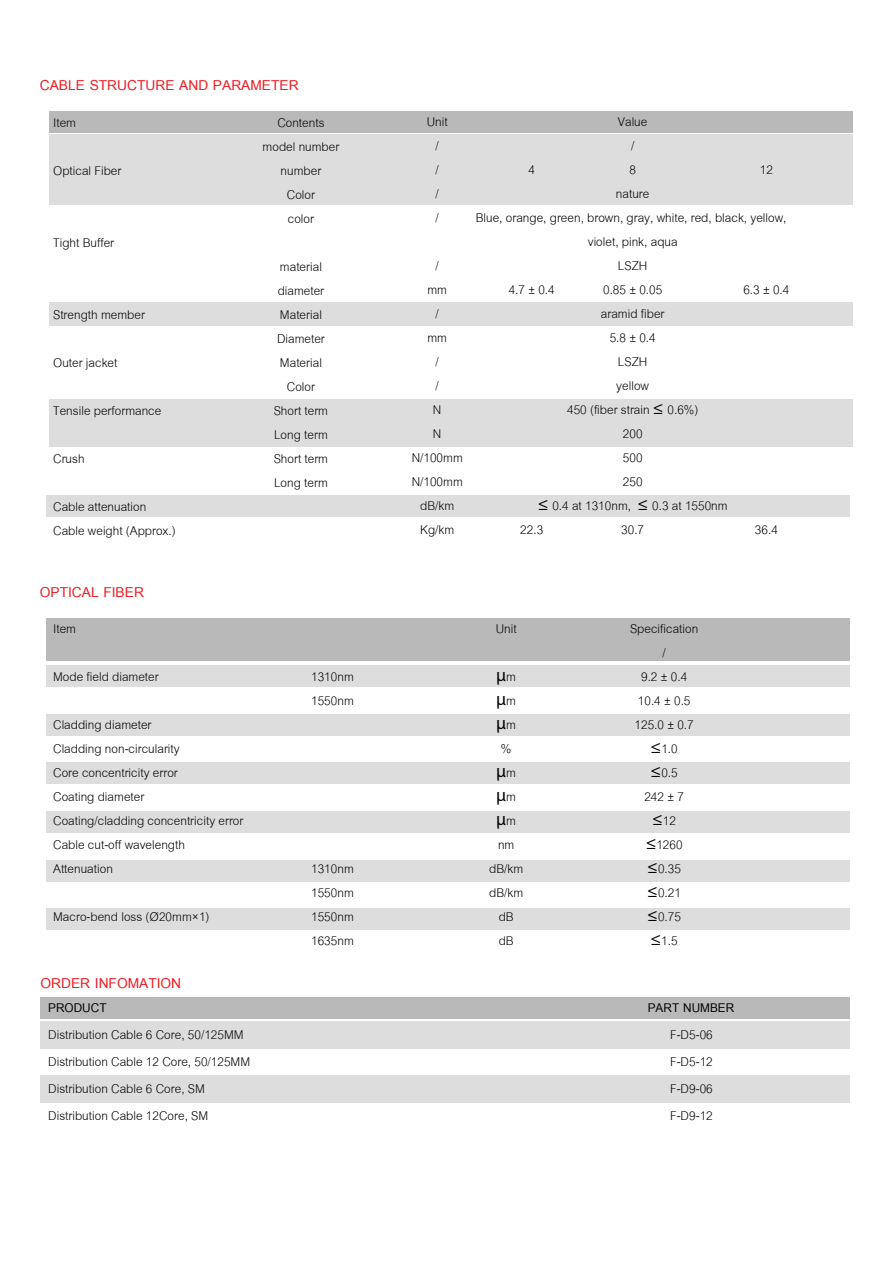
<style>
.page{position:relative;width:893px;height:1263px;background:#fff}
.page>*{position:absolute;margin:0;border:0;box-sizing:border-box;transform-origin:0 0}
.t1{font:700 21px "Cordia New";color:#ed1d23}
.t2{font:18.6px/24px "Cordia New";color:#040503;text-align:center}
.t3{font:700 18.6px "Cordia New";color:#040503}
.t4{font:18.6px/24px "Myriad Pro";color:#040503;text-align:justify}
.s1{font-family:"Myriad Pro"}
.s2{font-family:"Cordia New"}
</style>
<div class="page">
<div style="left:41px;top:997px;width:809px;height:22px;background:#bab9b9"></div>
<div style="left:41px;top:1022px;width:809px;height:27px;background:#ddd"></div>
<div style="left:41px;top:1075px;width:809px;height:27px;background:#ddd"></div>
<div style="left:49px;top:112px;width:804px;height:21px;background:#bab9b9"></div>
<div style="left:49px;top:135px;width:804px;height:70px;background:#ddd"></div>
<div style="left:49px;top:302px;width:804px;height:24px;background:#ddd"></div>
<div style="left:49px;top:399px;width:804px;height:47px;background:#ddd"></div>
<div style="left:46px;top:495px;width:804px;height:22px;background:#ddd"></div>
<div style="left:46px;top:618px;width:804px;height:43px;background:#bab9b9"></div>
<div style="left:46px;top:665px;width:804px;height:22px;background:#ddd"></div>
<div style="left:46px;top:714px;width:804px;height:22px;background:#ddd"></div>
<div style="left:46px;top:763px;width:804px;height:21px;background:#ddd"></div>
<div style="left:46px;top:811px;width:804px;height:22px;background:#ddd"></div>
<div style="left:46px;top:860px;width:804px;height:22px;background:#ddd"></div>
<div style="left:46px;top:909px;width:804px;height:21px;background:#ddd"></div>
<p class="t1" style="left:40px;top:73px;width:260px">CABLE STRUCTURE AND PARAMETER</p>
<p class="t2" style="left:53px;top:111px;width:24px">Item</p>
<p class="t2" style="left:53px;top:159px;width:70px">Optical Fiber</p>
<p class="t2" style="left:263px;top:111px;width:78px">Contents model number number<br>Color<br>color</p>
<p class="t2" style="left:274px;top:255px;width:56px">material diameter<br>Material<br>Diameter<br>Material<br>Color<br>Short term<br>Long term<br>Short term<br>Long term</p>
<p class="t2" style="left:53px;top:231px;width:63px">Tight Buffer</p>
<p class="t2" style="left:53px;top:303px;width:93px">Strength member</p>
<p class="t2" style="left:53px;top:351px;width:66px">Outer jacket</p>
<p class="t2" style="left:53px;top:399px;width:110px">Tensile performance</p>
<p class="t2" style="left:53px;top:447px;width:33px">Crush</p>
<p class="t2" style="left:53px;top:495px;width:124px;text-align:left">Cable attenuation<br>Cable weight (Approx.)</p>
<p class="t1" style="left:40px;top:579px;width:106px">OPTICAL FIBER</p>
<p class="t2" style="left:53px;top:617px;width:24px">Item</p>
<p class="t2" style="left:53px;top:665px;width:107px">Mode field diameter</p>
<p class="t2" style="left:53px;top:713px;width:192px;text-align:left">Cladding diameter<br>Cladding non-circularity<br>Core concentricity error<br>Coating diameter<br>Coating/cladding concentricity error<br>Cable cut-off wavelength<br>Attenuation</p>
<p class="t2" style="left:53px;top:905px;width:158px">Macro-bend loss (Ø20mm×1)</p>
<p class="t1" style="left:41px;top:970px;width:142px">ORDER INFOMATION</p>
<p class="t2" style="left:311px;top:665px;width:44px;text-align:left">1310nm<br>1550nm</p>
<p class="t2" style="left:311px;top:857px;width:44px;text-align:justify">1310nm 1550nm 1550nm 1635nm</p>
<p class="t2" style="left:427px;top:111px;width:22px">Unit /<br>/<br>/<br>/</p>
<p class="t2" style="left:412px;top:255px;width:53px">/<br>mm<br>/<br>mm<br>/<br>/<br>N<br>N<br>N/100mm<br>N/100mm dB/km<br>Kg/km</p>
<p class="t2" style="left:476px;top:111px;width:312px">Value<br>/<br>8<br>nature<br>Blue, orange, green, brown, gray, white, red, black, yellow, violet, pink, aqua<br>LSZH<br>0.85 ± 0.05<br>aramid fiber<br>5.8 ± 0.4<br>LSZH<br>yellow<br>450 (fiber strain <span class="s1">≤</span> 0.6%)<br>200<br>500<br>250<br><span class="s1">≤</span> 0.4 at 1310nm, <span class="s1">≤</span> 0.3 at 1550nm<br>30.7</p>
<p class="t2" style="left:528px;top:158px;width:8px">4</p>
<p class="t2" style="left:760px;top:158px;width:15px">12</p>
<p class="t2" style="left:509px;top:278px;width:48px">4.7 ± 0.4</p>
<p class="t2" style="left:743px;top:278px;width:48px">6.3 ± 0.4</p>
<p class="t2" style="left:520px;top:518px;width:24px">22.3</p>
<p class="t2" style="left:755px;top:518px;width:24px">36.4</p>
<p class="t2" style="left:496px;top:617px;width:22px">Unit</p>
<p class="t4" style="left:496px;top:662px;width:21px">μ<span class="s2">m </span>μ<span class="s2">m </span>μ<span class="s2">m</span></p>
<p class="t2" style="left:501px;top:737px;width:12px">%</p>
<p class="t4" style="left:496px;top:758px;width:21px">μ<span class="s2">m </span>μ<span class="s2">m </span>μ<span class="s2">m</span></p>
<p class="t2" style="left:489px;top:833px;width:36px">nm dB/km dB/km dB dB</p>
<p class="t2" style="left:630px;top:617px;width:70px">Specification /<br>9.2 ± 0.4<br>10.4 ± 0.5<br>125.0 ± 0.7 <span class="s1">≤</span>1.0<br><span class="s1">≤</span>0.5<br>242 ± 7<br><span class="s1">≤</span>12<br><span class="s1">≤</span>1260 <span class="s1">≤</span>0.35 <span class="s1">≤</span>0.21 <span class="s1">≤</span>0.75<br><span class="s1">≤</span>1.5</p>
<p class="t3" style="left:48px;top:997px;width:60px">PRODUCT</p>
<p class="t3" style="left:648px;top:997px;width:88px">PART NUMBER</p>
<p class="t2" style="left:670px;top:1022px;width:44px;line-height:27px;text-align:justify">F-D5-06<br>F-D5-12<br>F-D9-06<br>F-D9-12</p>
<p class="t2" style="left:48px;top:1022px;width:204px;line-height:27px;text-align:left">Distribution Cable 6 Core, 50/125MM Distribution Cable 12 Core, 50/125MM Distribution Cable 6 Core, SM Distribution Cable 12Core, SM</p>
</div>
